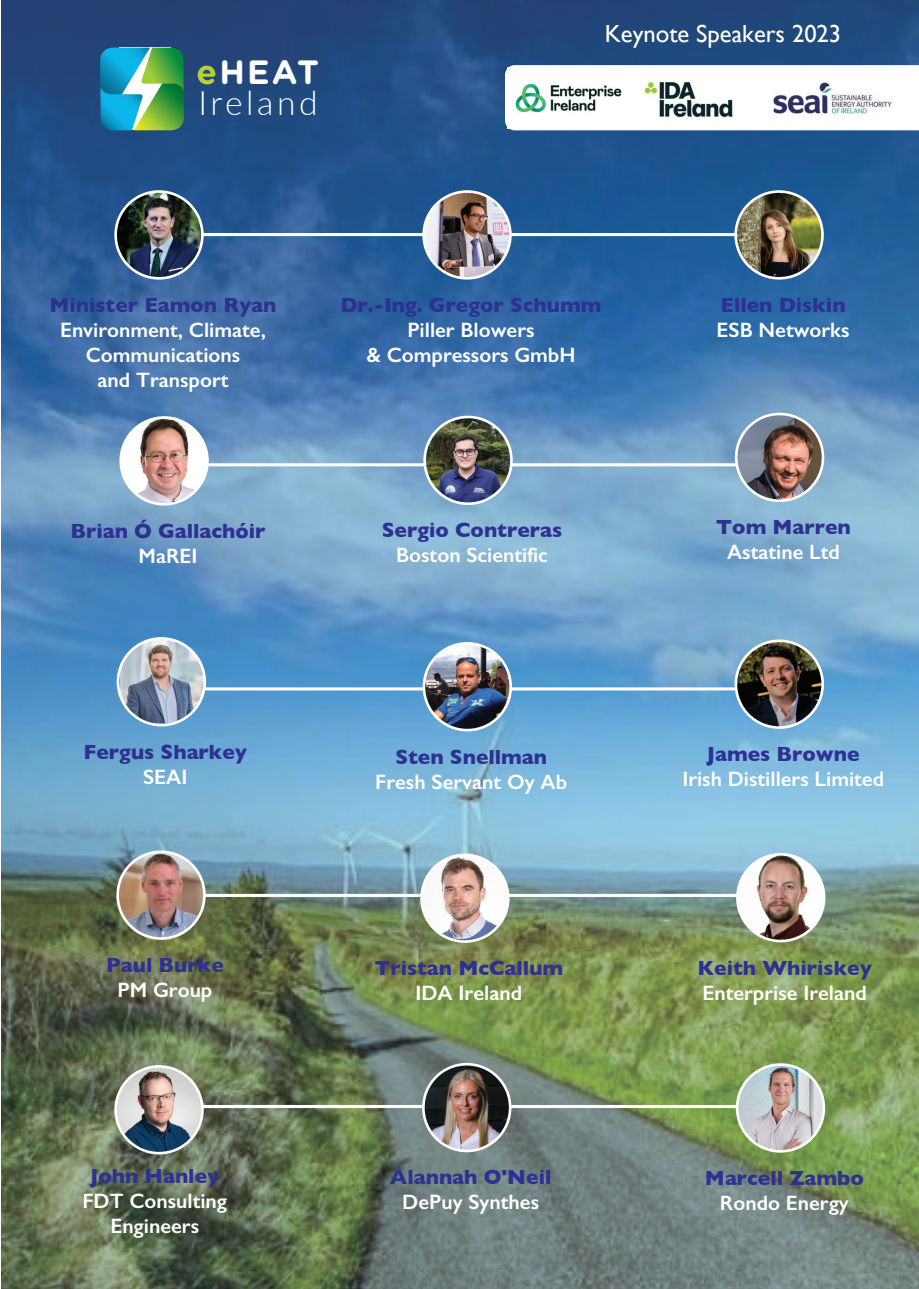
<style>
.page{position:relative;width:919px;height:1289px;background:#fff}
.page>*{position:absolute;margin:0;border:0;box-sizing:border-box;transform-origin:0 0}
.t1{font:300 33.75px "Lato";letter-spacing:.105em;color:#fff}
.t2{font:700 33.75px "Gotham Rounded";letter-spacing:.065em;color:#fff}
.t3{font:24.6px "Gill Sans";color:#fff}
.t4{font:600 20.85px/25px "Gill Sans";color:#fff;text-align:center}
.t5{font:700 20.85px "Gill Sans";color:#2e3092}
.s1{color:#b6d335}
</style>
<div class="page">
<img style="left:2px;top:0;width:916px;height:1288px">
<hr style="left:189px;top:233px;width:604px;height:3px;background:#fff">
<hr style="left:189px;top:463px;width:604px;height:3px;background:#fff">
<hr style="left:189px;top:687px;width:604px;height:3px;background:#fff">
<svg style="left:206px;top:893px;width:530px;height:4px"></svg>
<hr style="left:189px;top:1104px;width:604px;height:3px;background:#fff">
<img style="left:423px;top:191px;width:87px;height:87px">
<div style="left:422px;top:190px;width:89px;height:89px;border:3px solid #fff;border-radius:50%"></div>
<img style="left:116px;top:191px;width:86px;height:87px">
<div style="left:114px;top:190px;width:90px;height:89px;border:3px solid #fff;border-radius:50%"></div>
<img style="left:735px;top:191px;width:87px;height:87px">
<div style="left:734px;top:190px;width:89px;height:89px;border:3px solid #fff;border-radius:50%"></div>
<img style="left:121px;top:417px;width:86px;height:87px">
<div style="left:119px;top:416px;width:90px;height:89px;border:3px solid #fff;border-radius:50%"></div>
<img style="left:424px;top:417px;width:87px;height:86px">
<div style="left:423px;top:415px;width:89px;height:90px;border:3px solid #fff;border-radius:50%"></div>
<img style="left:736px;top:414px;width:86px;height:87px">
<div style="left:734px;top:412px;width:90px;height:90px;border:3px solid #fff;border-radius:50%"></div>
<img style="left:118px;top:638px;width:87px;height:87px">
<div style="left:117px;top:637px;width:89px;height:89px;border:3px solid #fff;border-radius:50%"></div>
<img style="left:424px;top:643px;width:86px;height:87px">
<div style="left:422px;top:642px;width:90px;height:89px;border:3px solid #fff;border-radius:50%"></div>
<img style="left:735px;top:640px;width:87px;height:87px">
<div style="left:734px;top:639px;width:89px;height:90px;border:3px solid #fff;border-radius:50%"></div>
<img style="left:118px;top:851px;width:86px;height:87px">
<div style="left:116px;top:850px;width:90px;height:89px;border:3px solid #fff;border-radius:50%"></div>
<img style="left:421px;top:854px;width:87px;height:87px">
<div style="left:420px;top:853px;width:89px;height:89px;border:3px solid #fff;border-radius:50%"></div>
<img style="left:737px;top:854px;width:87px;height:87px">
<div style="left:736px;top:853px;width:89px;height:89px;border:3px solid #fff;border-radius:50%"></div>
<img style="left:116px;top:1066px;width:86px;height:87px">
<div style="left:114px;top:1065px;width:90px;height:89px;border:3px solid #fff;border-radius:50%"></div>
<img style="left:423px;top:1064px;width:87px;height:86px">
<div style="left:422px;top:1062px;width:89px;height:90px;border:3px solid #fff;border-radius:50%"></div>
<img style="left:737px;top:1064px;width:86px;height:87px">
<div style="left:735px;top:1063px;width:90px;height:89px;border:3px solid #fff;border-radius:50%"></div>
<svg style="left:100px;top:48px;width:84px;height:82px"></svg>
<svg style="left:505px;top:65px;width:413px;height:65px"></svg>
<img style="left:634px;top:70px;width:108px;height:59px">
<img style="left:507px;top:68px;width:122px;height:61px">
<img style="left:769px;top:77px;width:127px;height:43px">
<h1 class="t2" style="left:196px;top:48px;width:124px"><span class="s1">e</span>HEAT</h1>
<h1 class="t1" style="left:198px;top:80px;width:121px">Ireland</h1>
<p class="t3" style="left:604px;top:20px;width:238px">Keynote Speakers 2023</p>
<p class="t5" style="left:49px;top:288px;width:228px">Minister Eamon Ryan</p>
<p class="t4" style="left:60px;top:317px;width:207px">Environment, Climate,<br>Communications<br>and Transport</p>
<p class="t5" style="left:70px;top:514px;width:197px">Brian Ó Gallachóir</p>
<p class="t4" style="left:139px;top:543px;width:60px">MaREI</p>
<p class="t5" style="left:340px;top:288px;width:262px">Dr.-Ing. Gregor Schumm</p>
<p class="t4" style="left:366px;top:317px;width:210px">Piller Blowers<br>&amp; Compressors GmbH</p>
<p class="t5" style="left:382px;top:513px;width:182px">Sergio Contreras</p>
<p class="t4" style="left:396px;top:542px;width:153px">Boston Scientific</p>
<p class="t5" style="left:83px;top:735px;width:165px">Fergus Sharkey</p>
<p class="t4" style="left:143px;top:764px;width:46px">SEAI</p>
<p class="t5" style="left:106px;top:948px;width:119px">Paul Burke</p>
<p class="t4" style="left:118px;top:977px;width:96px">PM Group</p>
<p class="t5" style="left:90px;top:1158px;width:131px">John Hanley</p>
<p class="t4" style="left:82px;top:1187px;width:146px">FDT Consulting<br>Engineers</p>
<p class="t5" style="left:395px;top:740px;width:153px">Sten Snellman</p>
<p class="t4" style="left:375px;top:768px;width:193px">Fresh Servant Oy Ab</p>
<p class="t5" style="left:374px;top:951px;width:190px">Tristan McCallum</p>
<p class="t4" style="left:415px;top:980px;width:108px">IDA Ireland</p>
<p class="t5" style="left:390px;top:1160px;width:163px">Alannah O'Neil</p>
<p class="t4" style="left:402px;top:1189px;width:138px">DePuy Synthes</p>
<p class="t5" style="left:720px;top:288px;width:127px">Ellen Diskin</p>
<p class="t4" style="left:716px;top:317px;width:134px">ESB Networks</p>
<p class="t5" style="left:716px;top:510px;width:136px">Tom Marren</p>
<p class="t4" style="left:727px;top:539px;width:114px">Astatine Ltd</p>
<p class="t5" style="left:707px;top:737px;width:154px">James Browne</p>
<p class="t4" style="left:682px;top:766px;width:203px">Irish Distillers Limited</p>
<p class="t5" style="left:697px;top:950px;width:176px">Keith Whiriskey</p>
<p class="t4" style="left:702px;top:979px;width:166px">Enterprise Ireland</p>
<p class="t5" style="left:705px;top:1161px;width:160px">Marcell Zambo</p>
<p class="t4" style="left:720px;top:1190px;width:130px">Rondo Energy</p>
</div>
